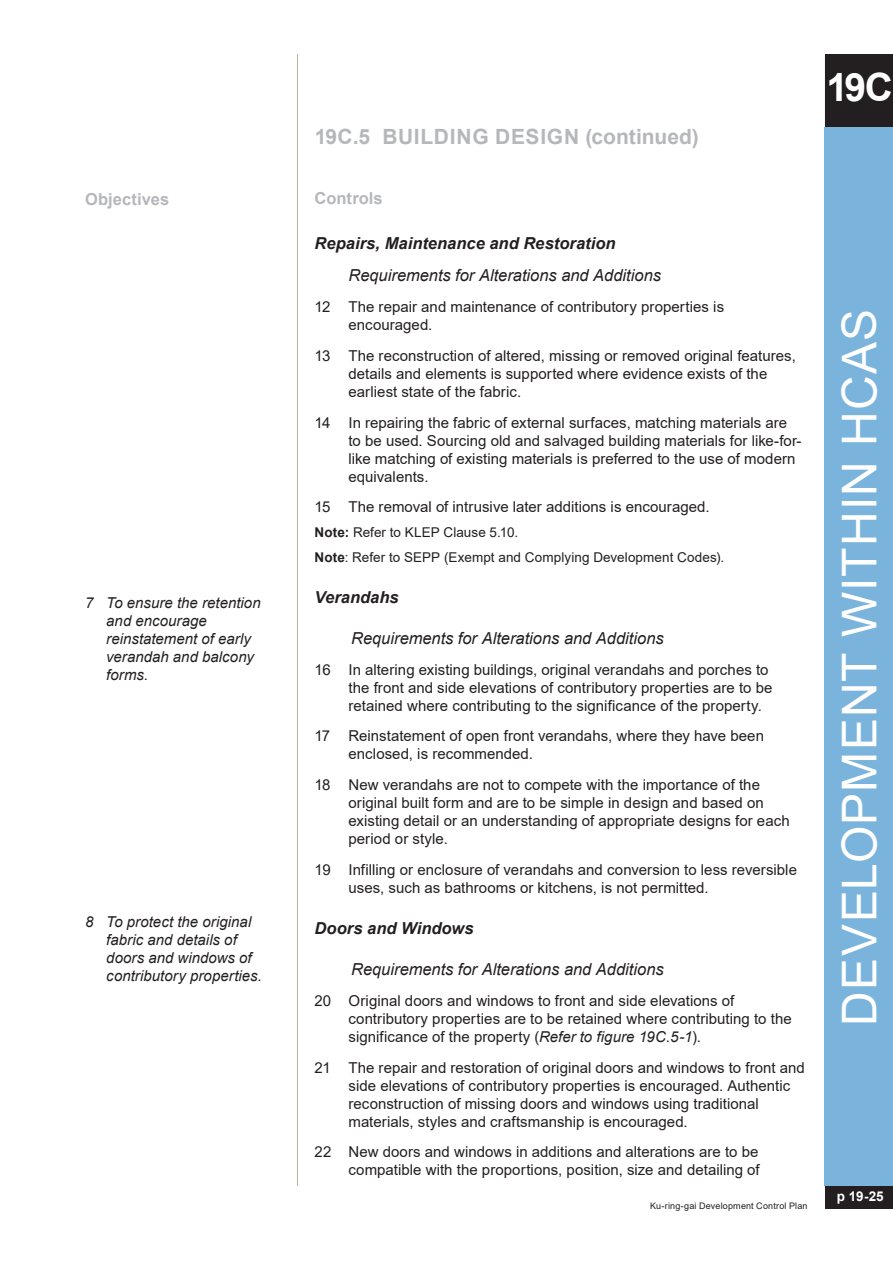
<style>
.page{position:relative;width:893px;height:1263px;background:#fff}
.page>*{position:absolute;margin:0;border:0;box-sizing:border-box;transform-origin:0 0}
.t1{font:48px "Arial";letter-spacing:.025em;color:#fff}
.t2{font:700 39px "Arial";color:#fff}
._1b__header_b{font:700 21px "Arial";letter-spacing:.025em;color:#b6b7bb}
._1c__body_subheading_italic{font:italic 16.5px "Arial";color:#231f20}
._1c__body_subheading_italic-2{font:italic 700 16.5px "Arial";color:#231f20}
._2a__title_heading{font:700 16.5px "Arial";letter-spacing:.005em;color:#b6b7bb}
.t3{font:15px/18px "Arial";letter-spacing:.005em;color:#231f20}
.t4{font:italic 15px/18px "Arial";color:#231f20}
._1aii__body_notes{font:13.5px "Arial";letter-spacing:.005em;color:#231f20}
.t5{font:700 13.5px "Arial";color:#fff}
.t6{font:9px "Arial";letter-spacing:.02em;color:#231f20}
.s1{font-weight:700}
.s2{font-style:italic}
</style>
<div class="page">
<div style="left:825px;top:54px;width:68px;height:74px;background:#231f20"></div>
<div style="left:825px;top:1186px;width:68px;height:23px;background:#231f20"></div>
<div style="left:825px;top:128px;width:68px;height:1058px;background:#7ab4dd"></div>
<hr style="left:297px;top:54px;width:1px;height:1132px;background:#b6b491">
<p class="_1b__header_b" style="left:315px;top:122px;width:385px">19C.5 BUILDING DESIGN (continued)</p>
<p class="_2a__title_heading" style="left:85px;top:187px;width:86px">Objectives</p>
<p class="_2a__title_heading" style="left:314px;top:187px;width:70px">Controls</p>
<p class="_1c__body_subheading_italic-2" style="left:314px;top:232px;width:303px">Repairs, Maintenance and Restoration</p>
<p class="_1c__body_subheading_italic" style="left:348px;top:265px;width:314px">Requirements for Alterations and Additions</p>
<p class="t3" style="left:348px;top:298px;width:377px;text-indent:-34px">12 The repair and maintenance of contributory properties is encouraged.</p>
<p class="t3" style="left:348px;top:346px;width:449px;text-indent:-34px">13 The reconstruction of altered, missing or removed original features, details and elements is supported where evidence exists of the earliest state of the fabric.</p>
<p class="t3" style="left:348px;top:413px;width:454px;text-indent:-34px">14 In repairing the fabric of external surfaces, matching materials are to be used. Sourcing old and salvaged building materials for like-for&shy;like matching of existing materials is preferred to the use of modern equivalents.</p>
<p class="t3" style="left:314px;top:498px;width:397px">15 The removal of intrusive later additions is encouraged.</p>
<p class="_1aii__body_notes" style="left:314px;top:523px;width:205px"><span class="s1">Note:</span> Refer to KLEP Clause 5.10.</p>
<p class="_1aii__body_notes" style="left:314px;top:548px;width:411px"><span class="s1">Note</span>: Refer to SEPP (Exempt and Complying Development Codes).</p>
<p class="_1c__body_subheading_italic-2" style="left:314px;top:586px;width:86px">Verandahs</p>
<p class="_1c__body_subheading_italic" style="left:351px;top:627px;width:314px">Requirements for Alterations and Additions</p>
<p class="t3" style="left:348px;top:660px;width:425px;text-indent:-34px">16 In altering existing buildings, original verandahs and porches to the front and side elevations of contributory properties are to be retained where contributing to the significance of the property.</p>
<p class="t3" style="left:348px;top:727px;width:417px;text-indent:-34px">17 Reinstatement of open front verandahs, where they have been enclosed, is recommended.</p>
<p class="t3" style="left:348px;top:776px;width:443px;text-indent:-34px">18 New verandahs are not to compete with the importance of the original built form and are to be simple in design and based on existing detail or an understanding of appropriate designs for each period or style.</p>
<p class="t3" style="left:348px;top:860px;width:450px;text-indent:-34px">19 Infilling or enclosure of verandahs and conversion to less reversible uses, such as bathrooms or kitchens, is not permitted.</p>
<p class="_1c__body_subheading_italic-2" style="left:314px;top:917px;width:161px">Doors and Windows</p>
<p class="_1c__body_subheading_italic" style="left:351px;top:958px;width:314px">Requirements for Alterations and Additions</p>
<p class="t3" style="left:348px;top:991px;width:445px;text-indent:-34px">20 Original doors and windows to front and side elevations of contributory properties are to be retained where contributing to the significance of the property (<span class="s2">Refer to figure 19C.5-1</span>).</p>
<p class="t3" style="left:348px;top:1058px;width:458px;text-indent:-34px">21 The repair and restoration of original doors and windows to front and side elevations of contributory properties is encouraged. Authentic reconstruction of missing doors and windows using traditional materials, styles and craftsmanship is encouraged.</p>
<p class="t3" style="left:314px;top:1143px;width:447px;text-align:right">22 New doors and windows in additions and alterations are to be compatible with the proportions, position, size and detailing of</p>
<p class="t4" style="left:106px;top:594px;width:156px;text-indent:-21px">7 To ensure the retention and encourage reinstatement of early verandah and balcony forms.</p>
<p class="t4" style="left:106px;top:913px;width:157px;text-indent:-21px">8 To protect the original fabric and details of doors and windows of contributory properties.</p>
<p class="t6" style="left:650px;top:1199px;width:159px">Ku-ring-gai Development Control Plan</p>
<h2 class="t2" style="left:826px;top:60px;width:68px">19C</h2>
<h1 class="t1" style="left:826px;top:1026px;width:718px;rotate:-90deg">DEVELOPMENT WITHIN HCAS</h1>
<p class="t5" style="left:837px;top:1187px;width:48px">p 19-25</p>
</div>
